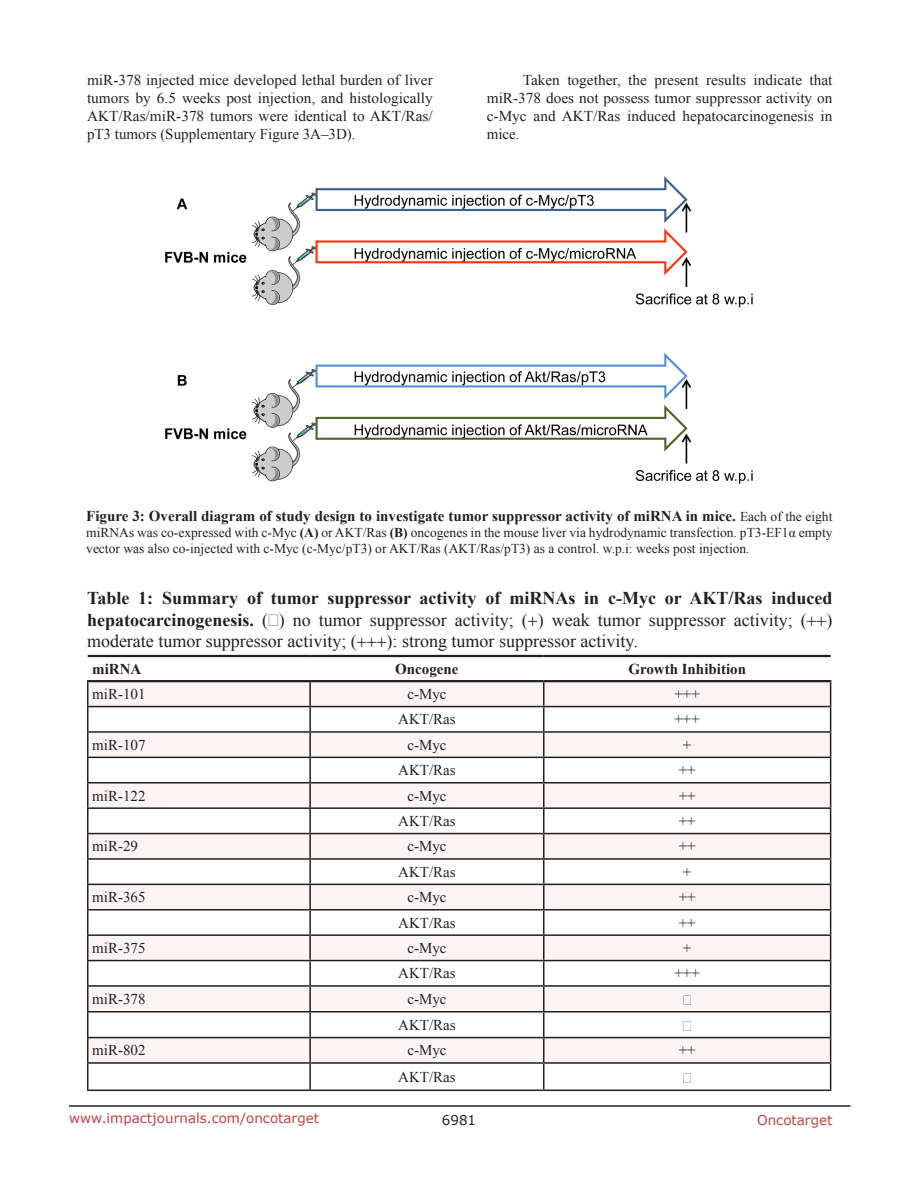
<style>
.page{position:relative;width:918px;height:1188px;background:#fff}
.page>*{position:absolute;margin:0;border:0;box-sizing:border-box;transform-origin:0 0}
.TableTitle{font:18px/21.6px "Times New Roman";color:#231f20;text-align:justify}
.BodyText{font:15px/18px "Times New Roman";color:#231f20;text-align:justify}
.TableText{font:15px "Times New Roman";color:#231f20}
.FigureText{font:700 15px "Times New Roman";color:#231f20}
.Table_head{font:700 15px "Times New Roman";color:#231f20}
.FigureText-2{font:13.5px/16.2px "Times New Roman";color:#231f20}
.t1{font:13.5px "Verdana";color:#c24141}
.t2{font:13.5px "Verdana";color:#231f20}
.s1{font-weight:400;font-size:13.5px}
.s2{font-weight:700}
</style>
<div class="page">
<hr style="left:69px;top:1105px;width:781px;height:2px;background:#231f20">
<img style="left:165px;top:177px;width:588px;height:307px">
<hr style="left:88px;top:655px;width:222px;height:2px;background:#231f20">
<hr style="left:310px;top:655px;width:234px;height:2px;background:#231f20">
<hr style="left:544px;top:655px;width:287px;height:2px;background:#231f20">
<hr style="left:87px;top:1090px;width:223px;height:1px;background:#231f20">
<hr style="left:310px;top:1090px;width:234px;height:1px;background:#231f20">
<hr style="left:544px;top:1090px;width:287px;height:1px;background:#231f20">
<svg style="left:87px;top:656px;width:744px;height:434px"></svg>
<p class="BodyText" style="left:87px;top:71px;width:347px">miR-378 injected mice developed lethal burden of liver tumors by 6.5 weeks post injection, and histologically AKT/Ras/miR-378 tumors were identical to AKT/Ras/ pT3 tumors (Supplementary Figure 3A–3D).</p>
<p class="BodyText" style="left:487px;top:71px;width:347px;text-indent:36px">Taken together, the present results indicate that miR-378 does not possess tumor suppressor activity on c-Myc and AKT/Ras induced hepatocarcinogenesis in mice.</p>
<p class="FigureText" style="left:86px;top:506px;width:748px">Figure 3: Overall diagram of study design to investigate tumor suppressor activity of miRNA in mice. <span class="s1">Each of the eight</span></p>
<p class="FigureText-2" style="left:86px;top:524px;width:748px">miRNAs was co-expressed with c-Myc <span class="s2">(A)</span> or AKT/Ras <span class="s2">(B)</span> oncogenes in the mouse liver via hydrodynamic transfection. pT3-EF1α empty vector was also co-injected with c-Myc (c-Myc/pT3) or AKT/Ras (AKT/Ras/pT3) as a control. w.p.i: weeks post injection.</p>
<p class="TableTitle" style="left:87px;top:587px;width:747px"><span class="s2">Table 1: Summary of tumor suppressor activity of miRNAs in c-Myc or AKT/Ras induced hepatocarcinogenesis.</span> ( ) no tumor suppressor activity; ( ) weak tumor suppressor activity; ( ) moderate tumor suppressor activity; (</p>
<p class="TableTitle" style="left:387px;top:630px;width:253px">): strong tumor suppressor activity.</p>
<p class="Table_head" style="left:92px;top:658px;width:51px">miRNA</p>
<p class="Table_head" style="left:395px;top:658px;width:65px">Oncogene</p>
<p class="Table_head" style="left:628px;top:658px;width:119px">Growth Inhibition</p>
<p class="TableText" style="left:92px;top:684px;width:55px">miR-101</p>
<p class="TableText" style="left:407px;top:684px;width:41px">c-Myc</p>
<p class="TableText" style="left:674px;top:684px;width:27px">+++</p>
<p class="TableText" style="left:398px;top:709px;width:59px">AKT/Ras</p>
<p class="TableText" style="left:674px;top:709px;width:27px">+++</p>
<p class="TableText" style="left:92px;top:735px;width:55px">miR-107</p>
<p class="TableText" style="left:407px;top:735px;width:41px">c-Myc</p>
<p class="TableText" style="left:683px;top:735px;width:10px">+</p>
<p class="TableText" style="left:398px;top:760px;width:59px">AKT/Ras</p>
<p class="TableText" style="left:679px;top:760px;width:18px">++</p>
<p class="TableText" style="left:92px;top:786px;width:55px">miR-122</p>
<p class="TableText" style="left:407px;top:786px;width:41px">c-Myc</p>
<p class="TableText" style="left:679px;top:786px;width:18px">++</p>
<p class="TableText" style="left:398px;top:811px;width:59px">AKT/Ras</p>
<p class="TableText" style="left:679px;top:811px;width:18px">++</p>
<p class="TableText" style="left:92px;top:836px;width:47px">miR-29</p>
<p class="TableText" style="left:407px;top:836px;width:41px">c-Myc</p>
<p class="TableText" style="left:679px;top:836px;width:18px">++</p>
<p class="TableText" style="left:398px;top:862px;width:59px">AKT/Ras</p>
<p class="TableText" style="left:683px;top:862px;width:10px">+</p>
<p class="TableText" style="left:92px;top:887px;width:55px">miR-365</p>
<p class="TableText" style="left:407px;top:887px;width:41px">c-Myc</p>
<p class="TableText" style="left:679px;top:887px;width:18px">++</p>
<p class="TableText" style="left:398px;top:913px;width:59px">AKT/Ras</p>
<p class="TableText" style="left:679px;top:913px;width:18px">++</p>
<p class="TableText" style="left:92px;top:938px;width:55px">miR-375</p>
<p class="TableText" style="left:407px;top:938px;width:41px">c-Myc</p>
<p class="TableText" style="left:683px;top:938px;width:10px">+</p>
<p class="TableText" style="left:398px;top:963px;width:59px">AKT/Ras</p>
<p class="TableText" style="left:674px;top:963px;width:27px">+++</p>
<p class="TableText" style="left:92px;top:989px;width:55px">miR-378</p>
<p class="TableText" style="left:407px;top:989px;width:41px">c-Myc</p>
<p class="TableText" style="left:398px;top:1015px;width:59px">AKT/Ras</p>
<p class="TableText" style="left:92px;top:1040px;width:55px">miR-802</p>
<p class="TableText" style="left:407px;top:1040px;width:41px">c-Myc</p>
<p class="TableText" style="left:679px;top:1040px;width:18px">++</p>
<p class="TableText" style="left:398px;top:1067px;width:59px">AKT/Ras</p>
<p class="t1" style="left:69px;top:1109px;width:252px">www.impactjournals.com/oncotarget</p>
<p class="t2" style="left:442px;top:1111px;width:36px">6981</p>
<p class="t1" style="left:757px;top:1111px;width:77px">Oncotarget</p>
</div>
